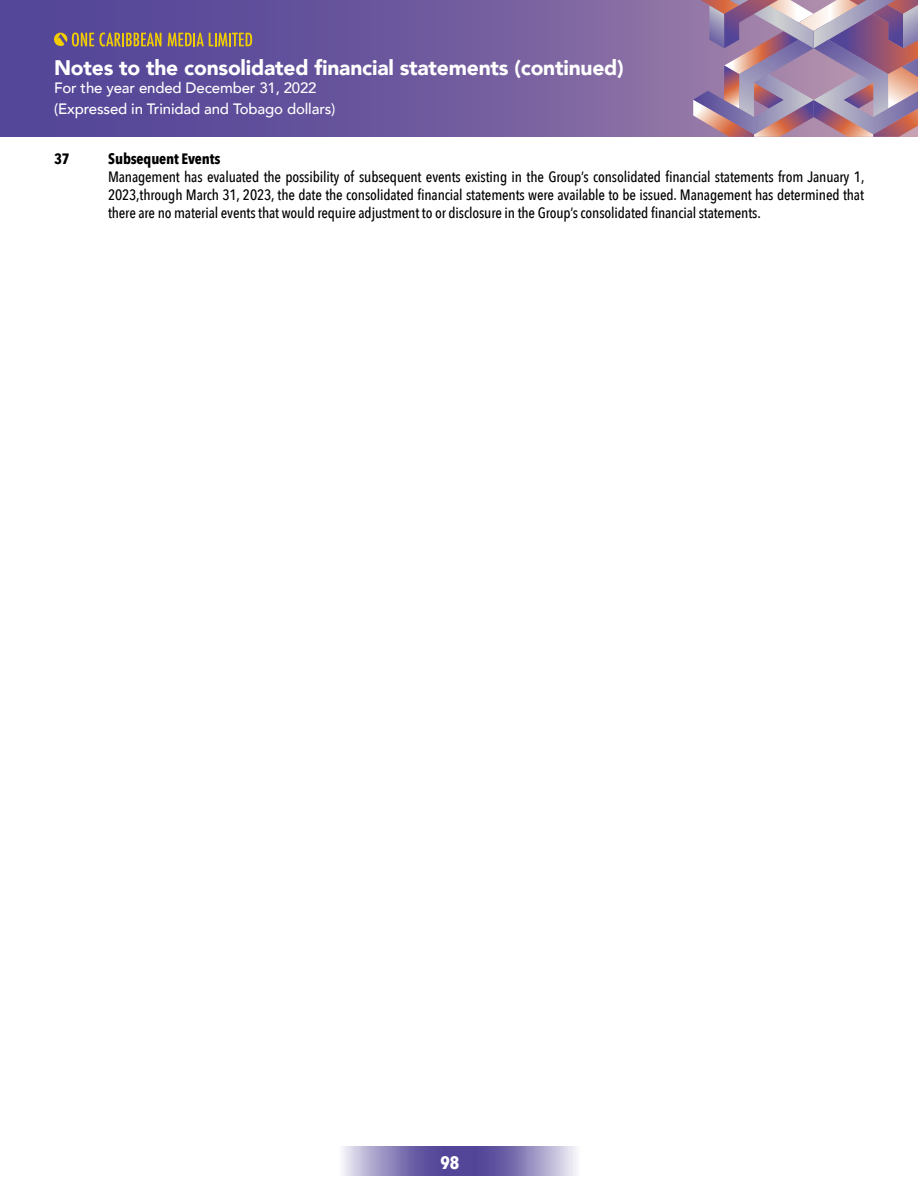
<style>
.page{position:relative;width:918px;height:1188px;background:#fff}
.page>*{position:absolute;margin:0;border:0;box-sizing:border-box;transform-origin:0 0}
.t1{font:900 21px "Avenir";letter-spacing:-.01em;color:#fff}
.t2{font:700 18px "Avenir Next Condensed";color:#fff}
.t3{font:500 15px/18px "Avenir Next Condensed";letter-spacing:-.01em;color:#000;text-align:justify}
.t4{font:500 15px/21px "Avenir";letter-spacing:-.01em;color:#fff}
.t5{font:700 15px "Avenir Next Condensed";letter-spacing:-.01em;color:#000}
</style>
<div class="page">
<img style="left:343px;top:1147px;width:234px;height:28px">
<svg style="left:0;top:0;width:633px;height:137px;background:#67559c"></svg>
<svg style="left:633px;top:0;width:285px;height:137px;background:#a081a2"></svg>
<svg style="left:168px;top:33px;width:84px;height:13px"></svg>
<svg style="left:53px;top:32px;width:109px;height:15px;background:#977e59"></svg>
<h1 class="t1" style="left:54px;top:50px;width:571px">Notes to the consolidated financial statements (continued)</h1>
<p class="t4" style="left:54px;top:76px;width:283px">For the year ended December 31, 2022 (Expressed in Trinidad and Tobago dollars)</p>
<p class="t5" style="left:54px;top:149px;width:17px">37</p>
<p class="t5" style="left:108px;top:149px;width:114px">Subsequent Events</p>
<p class="t3" style="left:108px;top:167px;width:758px">Management has evaluated the possibility of subsequent events existing in the Group’s consolidated financial statements from January 1, 2023,through March 31, 2023, the date the consolidated financial statements were available to be issued. Management has determined that there are no material events that would require adjustment to or disclosure in the Group’s consolidated financial statements.</p>
<p class="t2" style="left:441px;top:1151px;width:20px">98</p>
</div>
